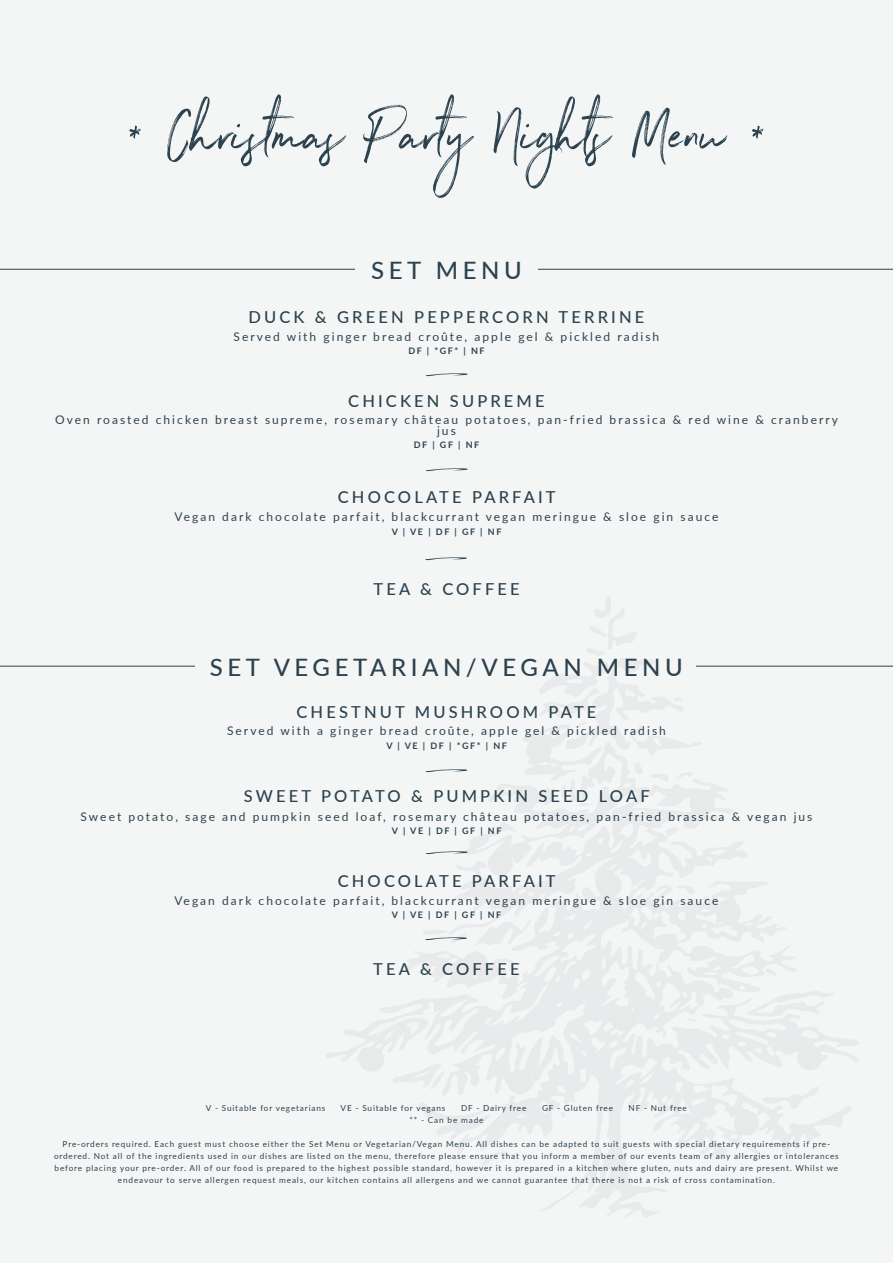
<style>
.page{position:relative;width:893px;height:1263px;background:#f4f6f6}
.page>*{position:absolute;margin:0;border:0;box-sizing:border-box;transform-origin:0 0}
.t1{font:64.5px "Northwell";color:#2c424f}
.t2{font:500 24px "Lato";letter-spacing:.19em;color:#2c424f}
.t3{font:21px "Northwell Swash";color:#2c424f}
.t4{font:500 16.5px "Lato";letter-spacing:.19em;color:#2c424f}
.t5{font:12px/10.5px "Lato";letter-spacing:.17em;color:#2c424f;text-align:center}
.t6{font:700 9px "Lato";letter-spacing:.17em;color:#2c424f}
.t7{font:8.25px/12px "Lato";letter-spacing:.1em;color:#2c424f;text-align:center}
.s1{font-family:"Northwell Alt"}
.s2{font-style:inherit}
</style>
<div class="page">
<hr style="left:0;top:269px;width:893px;height:1px;background:#2c424f">
<div style="left:355px;top:249px;width:183px;height:39px;background:#f4f6f6"></div>
<hr style="left:0;top:666px;width:893px;height:1px;background:#2c424f">
<div style="left:196px;top:646px;width:500px;height:38px;background:#f4f6f6"></div>
<svg style="left:454px;top:783px;width:342px;height:211px"></svg>
<svg style="left:326px;top:994px;width:532px;height:223px"></svg>
<svg style="left:403px;top:951px;width:120px;height:48px"></svg>
<svg style="left:746px;top:991px;width:88px;height:25px"></svg>
<svg style="left:456px;top:861px;width:32px;height:16px"></svg>
<svg style="left:761px;top:1087px;width:59px;height:22px"></svg>
<svg style="left:822px;top:1054px;width:7px;height:7px"></svg>
<svg style="left:475px;top:920px;width:56px;height:25px"></svg>
<svg style="left:423px;top:930px;width:44px;height:14px"></svg>
<svg style="left:541px;top:1189px;width:35px;height:22px"></svg>
<svg style="left:560px;top:1111px;width:6px;height:7px"></svg>
<svg style="left:676px;top:885px;width:20px;height:10px"></svg>
<svg style="left:685px;top:1018px;width:12px;height:3px"></svg>
<svg style="left:515px;top:1044px;width:12px;height:27px"></svg>
<svg style="left:766px;top:968px;width:11px;height:8px"></svg>
<svg style="left:392px;top:1063px;width:52px;height:27px"></svg>
<svg style="left:481px;top:1151px;width:27px;height:15px"></svg>
<svg style="left:522px;top:596px;width:181px;height:210px"></svg>
<svg style="left:715px;top:1126px;width:45px;height:36px"></svg>
<div style="left:526px;top:738px;width:25px;height:25px;background:#e8eaea;border-radius:50%"></div>
<div style="left:690px;top:791px;width:25px;height:25px;background:#e8eaea;border-radius:50%"></div>
<div style="left:488px;top:851px;width:25px;height:25px;background:#e8eaea;border-radius:50%"></div>
<div style="left:716px;top:899px;width:25px;height:26px;background:#e8eaea;border-radius:50%"></div>
<div style="left:463px;top:951px;width:25px;height:25px;background:#e8eaea;border-radius:50%"></div>
<div style="left:596px;top:872px;width:26px;height:25px;background:#e8eaea;border-radius:50%"></div>
<div style="left:797px;top:1045px;width:25px;height:25px;background:#e8eaea;border-radius:50%"></div>
<div style="left:610px;top:1006px;width:25px;height:25px;background:#e8eaea;border-radius:50%"></div>
<div style="left:359px;top:1047px;width:25px;height:25px;background:#e8eaea;border-radius:50%"></div>
<div style="left:507px;top:1069px;width:25px;height:25px;background:#e8eaea;border-radius:50%"></div>
<div style="left:734px;top:1110px;width:25px;height:25px;background:#e8eaea;border-radius:50%"></div>
<p class="t1" style="left:123px;top:87px;width:647px"><span class="s1">*</span> Christmas Party Nights Menu <span class="s2">*</span></p>
<p class="t2" style="left:371px;top:253px;width:152px">SET MENU</p>
<p class="t4" style="left:248px;top:306px;width:397px">DUCK &amp; GREEN PEPPERCORN TERRINE</p>
<p class="t5" style="left:234px;top:331px;width:427px">Served with ginger bread croûte, apple gel &amp; pickled radish</p>
<p class="t6" style="left:408px;top:344px;width:78px">DF | *GF* | NF</p>
<p class="t3" style="left:424px;top:358px;width:45px">G</p>
<p class="t4" style="left:348px;top:389px;width:198px">CHICKEN SUPREME</p>
<p class="t5" style="left:55px;top:414px;width:784px">Oven roasted chicken breast supreme, rosemary château potatoes, pan-fried brassica &amp; red wine &amp; cranberry jus</p>
<p class="t6" style="left:414px;top:438px;width:67px">DF | GF | NF</p>
<p class="t3" style="left:424px;top:453px;width:45px">G</p>
<p class="t4" style="left:338px;top:485px;width:219px">CHOCOLATE PARFAIT</p>
<p class="t5" style="left:174px;top:511px;width:545px">Vegan dark chocolate parfait, blackcurrant vegan meringue &amp; sloe gin sauce</p>
<p class="t6" style="left:392px;top:525px;width:111px">V | VE | DF | GF | NF</p>
<p class="t3" style="left:424px;top:542px;width:45px">G</p>
<p class="t4" style="left:373px;top:577px;width:148px">TEA &amp; COFFEE</p>
<p class="t2" style="left:210px;top:650px;width:474px">SET VEGETARIAN/VEGAN MENU</p>
<p class="t4" style="left:296px;top:700px;width:301px">CHESTNUT MUSHROOM PATE</p>
<p class="t5" style="left:227px;top:725px;width:440px">Served with a ginger bread croûte, apple gel &amp; pickled radish</p>
<p class="t6" style="left:386px;top:739px;width:122px">V | VE | DF | *GF* | NF</p>
<p class="t3" style="left:424px;top:754px;width:45px">G</p>
<p class="t4" style="left:244px;top:784px;width:407px">SWEET POTATO &amp; PUMPKIN SEED LOAF</p>
<p class="t5" style="left:81px;top:810px;width:733px">Sweet potato, sage and pumpkin seed loaf, rosemary château potatoes, pan-fried brassica &amp; vegan jus</p>
<p class="t6" style="left:392px;top:824px;width:111px">V | VE | DF | GF | NF</p>
<p class="t3" style="left:424px;top:837px;width:45px">G</p>
<p class="t4" style="left:338px;top:869px;width:219px">CHOCOLATE PARFAIT</p>
<p class="t5" style="left:174px;top:895px;width:545px">Vegan dark chocolate parfait, blackcurrant vegan meringue &amp; sloe gin sauce</p>
<p class="t6" style="left:392px;top:908px;width:111px">V | VE | DF | GF | NF</p>
<p class="t3" style="left:424px;top:922px;width:45px">G</p>
<p class="t4" style="left:373px;top:957px;width:148px">TEA &amp; COFFEE</p>
<p class="t7" style="left:206px;top:1102px;width:121px">V - Suitable for vegetarians</p>
<p class="t7" style="left:341px;top:1102px;width:106px">VE - Suitable for vegans</p>
<p class="t7" style="left:461px;top:1102px;width:67px">DF - Dairy free</p>
<p class="t7" style="left:542px;top:1102px;width:73px">GF - Gluten free</p>
<p class="t7" style="left:629px;top:1102px;width:60px">NF - Nut free</p>
<p class="t7" style="left:409px;top:1114px;width:75px">** - Can be made</p>
<p class="t7" style="left:54px;top:1138px;width:786px">Pre-orders required. Each guest must choose either the Set Menu or Vegetarian/Vegan Menu. All dishes can be adapted to suit guests with special dietary requirements if pre&shy;ordered. Not all of the ingredients used in our dishes are listed on the menu, therefore please ensure that you inform a member of our events team of any allergies or intolerances before placing your pre-order. All of our food is prepared to the highest possible standard, however it is prepared in a kitchen where gluten, nuts and dairy are present. Whilst we endeavour to serve allergen request meals, our kitchen contains all allergens and we cannot guarantee that there is not a risk of cross contamination.</p>
</div>
